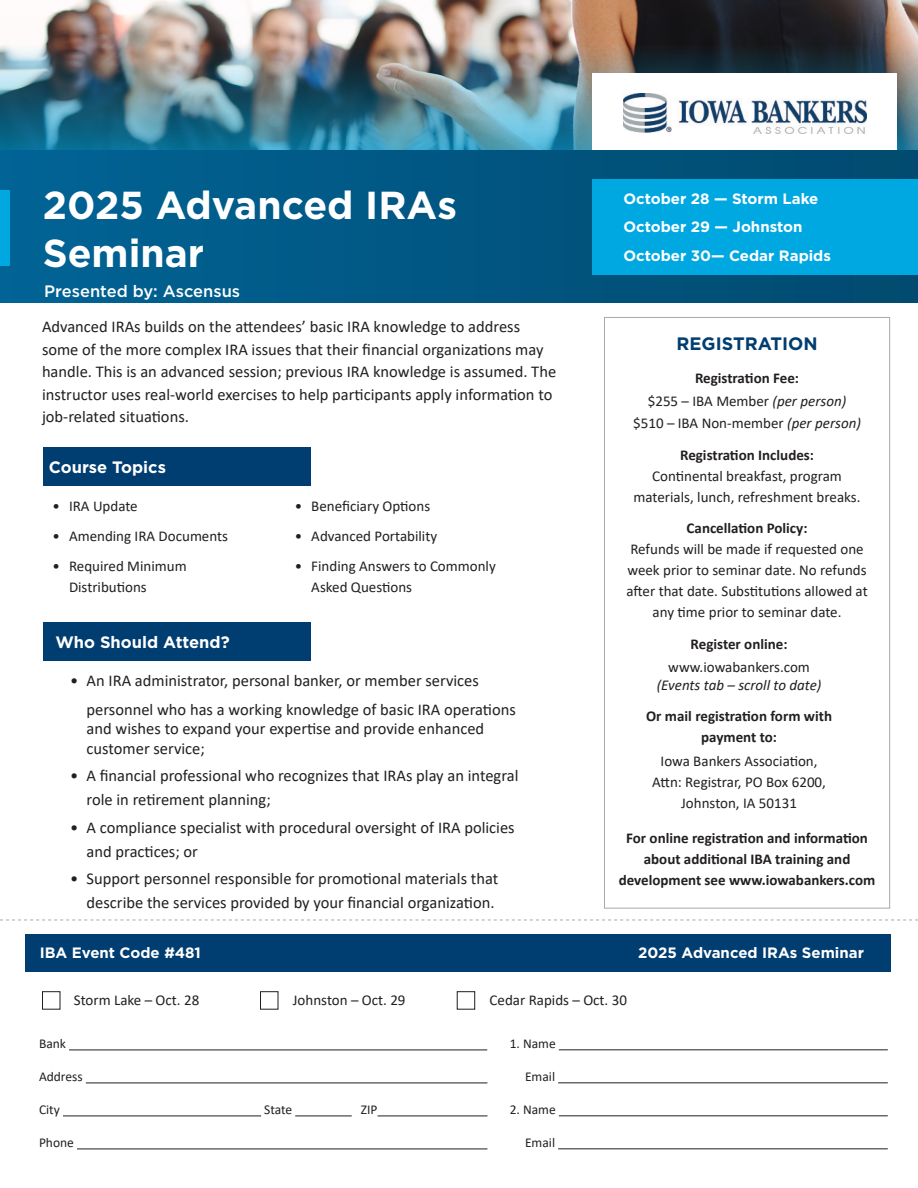
<style>
.page{position:relative;width:918px;height:1188px;background:#fff}
.page>*{position:absolute;margin:0;border:0;box-sizing:border-box;transform-origin:0 0}
.Main_Header{font:700 39px/48px "Gotham";color:#fff}
.t1{font:700 18px "Gotham";color:#003d71}
.Body_Text{font:16.5px/22.5px "Calibri";color:#231f20}
.SubHeader{font:700 16.5px "Gotham";color:#fff}
.Presented_by_text{font:500 16.5px "Gotham";color:#fff}
.t2{font:15px/21px "Calibri";color:#231f20;text-align:center}
.t3{font:700 15px/21px "Calibri";color:#231f20;text-align:center}
.Header_Date_and_Location{font:700 15px "Gotham";color:#fff}
.t4{font:italic 15px "Calibri";color:#231f20}
.t5{font:13.5px "Calibri";color:#231f20}
.s1{font-style:italic}
</style>
<div class="page">
<div style="left:604px;top:317px;width:286px;height:592px;border:1px solid #a3a9ad"></div>
<img style="left:47px;top:0;width:871px;height:18px">
<img style="left:0;top:18px;width:918px;height:133px">
<div style="left:593px;top:73px;width:304px;height:125px;background:#fff"></div>
<div style="left:0;top:151px;width:918px;height:151px;background:linear-gradient(to right,#016395,#014a6f)"></div>
<img style="left:623px;top:94px;width:243px;height:40px">
<div style="left:593px;top:179px;width:325px;height:95px;background:#00a8e2"></div>
<hr style="left:69px;top:1049px;width:418px;height:1px;background:#231f20">
<hr style="left:86px;top:1082px;width:401px;height:1px;background:#231f20">
<hr style="left:63px;top:1115px;width:198px;height:1px;background:#231f20">
<hr style="left:295px;top:1115px;width:57px;height:1px;background:#231f20">
<hr style="left:378px;top:1115px;width:109px;height:1px;background:#231f20">
<hr style="left:77px;top:1148px;width:410px;height:1px;background:#231f20">
<hr style="left:559px;top:1049px;width:329px;height:1px;background:#231f20">
<hr style="left:558px;top:1082px;width:330px;height:1px;background:#231f20">
<hr style="left:559px;top:1115px;width:329px;height:1px;background:#231f20">
<hr style="left:558px;top:1148px;width:330px;height:1px;background:#231f20">
<div style="left:26px;top:934px;width:865px;height:37px;background:#003d71"></div>
<div style="left:42px;top:991px;width:19px;height:19px;border:1px solid #231f20"></div>
<div style="left:260px;top:991px;width:19px;height:19px;border:1px solid #231f20"></div>
<svg style="left:0;top:920px;width:918px;height:1px"></svg>
<div style="left:0;top:190px;width:10px;height:76px;background:#00a8e2"></div>
<div style="left:457px;top:991px;width:18px;height:19px;border:1px solid #231f20"></div>
<div style="left:43px;top:448px;width:268px;height:38px;background:#003d71"></div>
<div style="left:43px;top:622px;width:268px;height:38px;background:#003d71"></div>
<p class="Main_Header" style="left:43px;top:181px;width:416px">2025 Advanced IRAs<br>Seminar</p>
<p class="Presented_by_text" style="left:44px;top:280px;width:197px">Presented by: Ascensus</p>
<p class="Body_Text" style="left:42px;top:315px;width:516px">Advanced IRAs builds on the attendees’ basic IRA knowledge to address some of the more complex IRA issues that their financial organizations may handle. This is an advanced session; previous IRA knowledge is assumed. The instructor uses real-world exercises to help participants apply information to job-related situations.</p>
<p class="SubHeader" style="left:49px;top:456px;width:119px">Course Topics</p>
<p class="t2" style="left:52px;top:495px;width:87px">• IRA Update</p>
<p class="t2" style="left:52px;top:525px;width:177px">• Amending IRA Documents</p>
<p class="t2" style="left:69px;top:555px;width:119px;text-align:left;text-indent:-16px">• Required Minimum<br>Distributions</p>
<p class="SubHeader" style="left:56px;top:631px;width:176px">Who Should Attend?</p>
<p class="t2" style="left:295px;top:495px;width:137px">• Beneficiary Options</p>
<p class="t2" style="left:295px;top:525px;width:144px">• Advanced Portability</p>
<p class="t2" style="left:311px;top:555px;width:186px;text-align:left;text-indent:-16px">• Finding Answers to Commonly<br>Asked Questions</p>
<p class="Body_Text" style="left:87px;top:666px;width:431px;line-height:28.5px;text-indent:-16px">• An IRA administrator, personal banker, or member services personnel who has a working knowledge of basic IRA operations</p>
<p class="Body_Text" style="left:87px;top:719px;width:399px;line-height:19.5px">and wishes to expand your expertise and provide enhanced customer service;</p>
<p class="Body_Text" style="left:87px;top:764px;width:433px;line-height:24px;text-indent:-16px">• A financial professional who recognizes that IRAs play an integral role in retirement planning;</p>
<p class="Body_Text" style="left:87px;top:815px;width:430px;line-height:24px;text-indent:-16px">• A compliance specialist with procedural oversight of IRA policies and practices; or</p>
<p class="Body_Text" style="left:70px;top:867px;width:430px;line-height:24px;text-align:right">• Support personnel responsible for promotional materials that describe the services provided by your financial organization.</p>
<p class="Header_Date_and_Location" style="left:623px;top:188px;width:196px">October 28 — Storm Lake</p>
<p class="Header_Date_and_Location" style="left:623px;top:217px;width:180px">October 29 — Johnston</p>
<p class="Header_Date_and_Location" style="left:623px;top:245px;width:209px">October 30— Cedar Rapids</p>
<p class="t1" style="left:677px;top:331px;width:142px">REGISTRATION</p>
<p class="t3" style="left:695px;top:368px;width:106px">Registration Fee:</p>
<p class="t2" style="left:648px;top:390px;width:200px">$255 – IBA Member <span class="s1">(per person)</span></p>
<p class="t2" style="left:633px;top:412px;width:229px">$510 – IBA Non-member <span class="s1">(per person)</span></p>
<p class="t3" style="left:680px;top:444px;width:135px">Registration Includes:</p>
<p class="t2" style="left:634px;top:465px;width:228px">Continental breakfast, program materials, lunch, refreshment breaks.</p>
<p class="t3" style="left:687px;top:518px;width:122px">Cancellation Policy:</p>
<p class="t2" style="left:626px;top:538px;width:243px">Refunds will be made if requested one week prior to seminar date. No refunds after that date. Substitutions allowed at any time prior to seminar date.</p>
<p class="t3" style="left:691px;top:633px;width:98px">Register online:</p>
<p class="t2" style="left:668px;top:656px;width:143px">www.iowabankers.com</p>
<p class="t4" style="left:657px;top:674px;width:166px">(Events tab – scroll to date)</p>
<p class="t3" style="left:646px;top:705px;width:187px">Or mail registration form with payment to:</p>
<p class="t2" style="left:661px;top:750px;width:159px">Iowa Bankers Association,</p>
<p class="t2" style="left:652px;top:771px;width:175px">Attn: Registrar, PO Box 6200,<br>Johnston, IA 50131</p>
<p class="t3" style="left:619px;top:827px;width:258px">For online registration and information about additional IBA training and development see www.iowabankers.com</p>
<p class="Header_Date_and_Location" style="left:40px;top:943px;width:163px">IBA Event Code #481</p>
<p class="t2" style="left:74px;top:989px;width:127px">Storm Lake – Oct. 28</p>
<p class="t2" style="left:293px;top:989px;width:114px">Johnston – Oct. 29</p>
<p class="t5" style="left:39px;top:1035px;width:29px">Bank</p>
<p class="t5" style="left:39px;top:1068px;width:45px">Address</p>
<p class="t5" style="left:39px;top:1101px;width:22px">City</p>
<p class="t5" style="left:264px;top:1101px;width:30px">State</p>
<p class="t5" style="left:361px;top:1101px;width:18px">ZIP</p>
<p class="t5" style="left:39px;top:1134px;width:36px">Phone</p>
<p class="Header_Date_and_Location" style="left:638px;top:943px;width:227px">2025 Advanced IRAs Seminar</p>
<p class="t2" style="left:490px;top:989px;width:139px">Cedar Rapids – Oct. 30</p>
<p class="t5" style="left:510px;top:1034px;width:47px">1. Name</p>
<p class="t5" style="left:525px;top:1067px;width:32px">Email</p>
<p class="t5" style="left:510px;top:1100px;width:47px">2. Name</p>
<p class="t5" style="left:525px;top:1133px;width:32px">Email</p>
</div>
